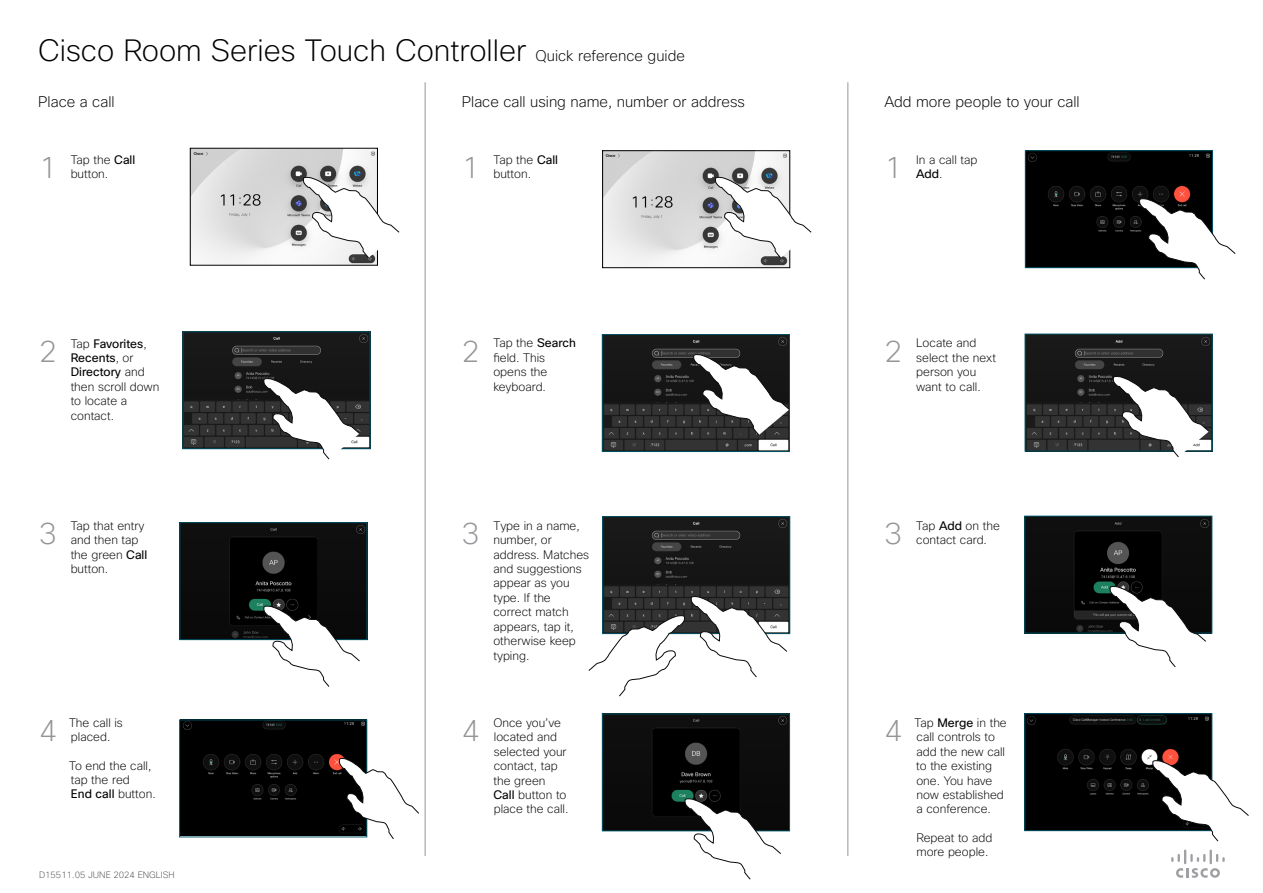
<style>
.page{position:relative;width:1263px;height:893px;background:#fff}
.page>*{position:absolute;margin:0;border:0;box-sizing:border-box;transform-origin:0 0}
.t1{font:200 30px "Cisco Sans";color:#000}
.t2{font:200 30px "Cisco Sans";color:#939598}
.t3{font:200 15px "Cisco Sans";color:#000}
.t4{font:200 12px/14.4px "Cisco Sans";color:#000}
.t5{font:200 9px "Cisco Sans";color:#4d4d4f}
.s1{font-size:15px}
.s2{font-weight:400}
</style>
<div class="page">
<img style="left:182px;top:722px;width:183px;height:113px">
<div style="left:180px;top:720px;width:187px;height:117px;border:1px solid #005568"></div>
<img style="left:192px;top:150px;width:183px;height:113px">
<div style="left:190px;top:148px;width:187px;height:117px;border:1px solid #000"></div>
<svg style="left:303px;top:177px;width:96px;height:81px"></svg>
<img style="left:182px;top:525px;width:183px;height:113px">
<div style="left:180px;top:523px;width:187px;height:117px;border:1px solid #005568"></div>
<svg style="left:263px;top:605px;width:97px;height:82px"></svg>
<svg style="left:339px;top:742px;width:80px;height:97px"></svg>
<img style="left:185px;top:334px;width:183px;height:113px">
<div style="left:183px;top:332px;width:187px;height:117px;border:1px solid #005568"></div>
<svg style="left:263px;top:378px;width:97px;height:81px"></svg>
<img style="left:604px;top:716px;width:184px;height:113px">
<div style="left:602px;top:714px;width:188px;height:117px;border:1px solid #005568"></div>
<img style="left:604px;top:153px;width:184px;height:113px">
<div style="left:602px;top:151px;width:188px;height:117px;border:1px solid #000"></div>
<svg style="left:715px;top:177px;width:96px;height:81px"></svg>
<img style="left:604px;top:519px;width:184px;height:113px">
<div style="left:602px;top:517px;width:188px;height:117px;border:1px solid #005568"></div>
<svg style="left:691px;top:596px;width:96px;height:81px"></svg>
<svg style="left:588px;top:615px;width:97px;height:81px"></svg>
<img style="left:604px;top:336px;width:183px;height:114px">
<div style="left:602px;top:334px;width:187px;height:118px;border:1px solid #005568"></div>
<svg style="left:693px;top:354px;width:97px;height:81px"></svg>
<img style="left:1027px;top:153px;width:183px;height:113px">
<div style="left:1025px;top:151px;width:187px;height:117px;border:1px solid #005568"></div>
<img style="left:1027px;top:716px;width:183px;height:113px">
<div style="left:1025px;top:714px;width:187px;height:117px;border:1px solid #005568"></div>
<svg style="left:1139px;top:198px;width:97px;height:81px"></svg>
<img style="left:1027px;top:518px;width:183px;height:113px">
<div style="left:1025px;top:516px;width:187px;height:117px;border:1px solid #005568"></div>
<svg style="left:1110px;top:586px;width:96px;height:81px"></svg>
<img style="left:1027px;top:336px;width:183px;height:113px">
<div style="left:1025px;top:334px;width:187px;height:117px;border:1px solid #005568"></div>
<svg style="left:1113px;top:376px;width:96px;height:81px"></svg>
<hr style="left:425px;top:82px;width:1px;height:774px;background:#939598">
<hr style="left:847px;top:82px;width:1px;height:774px;background:#939598">
<svg style="left:1171px;top:849px;width:54px;height:29px"></svg>
<svg style="left:685px;top:798px;width:96px;height:81px"></svg>
<svg style="left:1152px;top:760px;width:97px;height:81px"></svg>
<h1 class="t1" style="left:38px;top:31px;width:648px">Cisco Room Series Touch Controller <span class="s1">Quick reference guide</span></h1>
<p class="t3" style="left:38px;top:92px;width:78px">Place a call</p>
<p class="t3" style="left:462px;top:92px;width:285px">Place call using name, number or address</p>
<p class="t3" style="left:884px;top:92px;width:197px">Add more people to your call</p>
<h1 class="t2" style="left:39px;top:149px;width:20px">1</h1>
<p class="t4" style="left:71px;top:152px;width:66px">Tap the <span class="s2">Call </span>button.</p>
<h1 class="t2" style="left:462px;top:149px;width:19px">1</h1>
<p class="t4" style="left:493px;top:152px;width:66px">Tap the <span class="s2">Call </span>button.</p>
<h1 class="t2" style="left:884px;top:149px;width:19px">1</h1>
<p class="t4" style="left:916px;top:152px;width:63px">In a call tap<br><span class="s2">Add</span>.</p>
<h1 class="t2" style="left:39px;top:332px;width:20px">2</h1>
<p class="t4" style="left:71px;top:336px;width:90px">Tap <span class="s2">Favorites</span>,<br><span class="s2">Recents</span>, or<br><span class="s2">Directory</span> and then scroll down to locate a contact.</p>
<h1 class="t2" style="left:462px;top:332px;width:19px">2</h1>
<p class="t4" style="left:493px;top:336px;width:84px">Tap the <span class="s2">Search </span>field. This opens the keyboard.</p>
<h1 class="t2" style="left:884px;top:332px;width:19px">2</h1>
<p class="t4" style="left:916px;top:336px;width:81px">Locate and select the next person you want to call.</p>
<h1 class="t2" style="left:39px;top:514px;width:20px">3</h1>
<p class="t4" style="left:71px;top:518px;width:78px">Tap that entry and then tap the green <span class="s2">Call </span>button.</p>
<h1 class="t2" style="left:462px;top:514px;width:19px">3</h1>
<p class="t4" style="left:493px;top:518px;width:97px">Type in a name, number, or address. Matches and suggestions appear as you type. If the correct match appears, tap it, otherwise keep typing.</p>
<h1 class="t2" style="left:884px;top:514px;width:19px">3</h1>
<p class="t4" style="left:916px;top:518px;width:85px">Tap <span class="s2">Add</span> on the contact card.</p>
<h1 class="t2" style="left:39px;top:712px;width:20px">4</h1>
<p class="t4" style="left:493px;top:715px;width:76px">Once you’ve located and selected your contact, tap the green<br><span class="s2">Call</span> button to place the call.</p>
<h1 class="t2" style="left:462px;top:711px;width:19px">4</h1>
<p class="t4" style="left:914px;top:715px;width:94px">Tap <span class="s2">Merge</span> in the call controls to add the new call to the existing one. You have now established a conference.</p>
<p class="t4" style="left:916px;top:830px;width:77px">Repeat to add more people.</p>
<p class="t4" style="left:69px;top:715px;width:55px">The call is placed.</p>
<p class="t4" style="left:69px;top:758px;width:88px">To end the call, tap the red<br><span class="s2">End call</span> button.</p>
<h1 class="t2" style="left:884px;top:711px;width:19px">4</h1>
<p class="t5" style="left:39px;top:869px;width:137px">D15511.05 JUNE 2024 ENGLISH</p>
</div>
